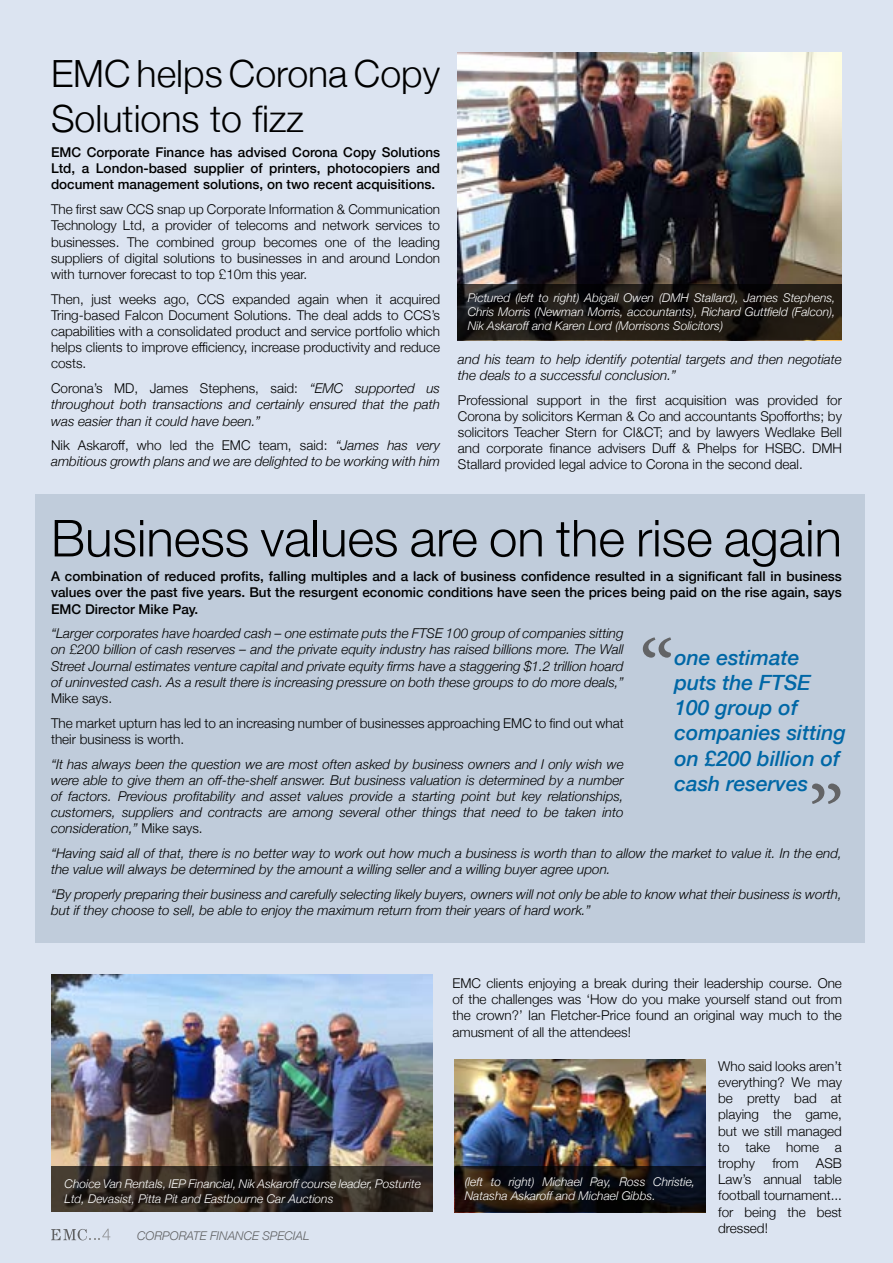
<style>
.page{position:relative;width:893px;height:1263px;background:#dce4f1}
.page>*{position:absolute;margin:0;border:0;box-sizing:border-box;transform-origin:0 0}
.t1{font:300 51px "Helvetica Neue";color:#000}
.t2{font:300 37.5px/45px "Helvetica Neue";color:#000}
.t3{font:italic 500 21px/25.2px "Helvetica Neue";color:#0067a6}
.t4{font:italic 300 13.5px/16.2px "Helvetica Neue";color:#000}
.t5{font:300 13.5px/16.2px "Helvetica Neue";color:#000;text-align:justify}
.t6{font:500 13.5px/16.2px "Helvetica Neue";color:#000;text-align:justify}
.t7{font:italic 300 12px/14.4px "Helvetica Neue";color:#fff}
.t8{font:italic 300 12px "Helvetica Neue";color:#5f6062}
.s1{font-style:normal}
</style>
<div class="page">
<svg style="left:51px;top:1229px;width:59px;height:11px"></svg>
<div style="left:35px;top:494px;width:830px;height:449px;background:#c0ccdb"></div>
<img style="left:458px;top:52px;width:384px;height:232px">
<svg style="left:458px;top:284px;width:384px;height:56px;background:#1c1713"></svg>
<svg style="left:643px;top:637px;width:28px;height:21px"></svg>
<svg style="left:812px;top:783px;width:28px;height:21px"></svg>
<img style="left:455px;top:1060px;width:251px;height:106px">
<img style="left:51px;top:974px;width:381px;height:192px">
<svg style="left:51px;top:1166px;width:382px;height:46px;background:#2b241e"></svg>
<svg style="left:455px;top:1166px;width:251px;height:46px;background:#151111"></svg>
<h2 class="t2" style="left:51px;top:49px;width:391px">EMC helps Corona Copy<br>Solutions to fizz</h2>
<p class="t6" style="left:51px;top:143px;width:391px">EMC Corporate Finance has advised Corona Copy Solutions Ltd, a London-based supplier of printers, photocopiers and document management solutions, on two recent acquisitions.</p>
<p class="t5" style="left:51px;top:200px;width:391px">The first saw CCS snap up Corporate Information &amp; Communication Technology Ltd, a provider of telecoms and network services to businesses. The combined group becomes one of the leading suppliers of digital solutions to businesses in and around London with turnover forecast to top £10m this year.</p>
<p class="t5" style="left:51px;top:290px;width:391px">Then, just weeks ago, CCS expanded again when it acquired Tring-based Falcon Document Solutions. The deal adds to CCS’s capabilities with a consolidated product and service portfolio which helps clients to improve efficiency, increase productivity and reduce costs.</p>
<p class="t4" style="left:51px;top:379px;width:391px;text-align:justify"><span class="s1">Corona’s MD, James Stephens, said:</span> “EMC supported us throughout both transactions and certainly ensured that the path was easier than it could have been.”</p>
<p class="t4" style="left:51px;top:436px;width:391px"><span class="s1">Nik Askaroff, who led the EMC team, said:</span> “James has very ambitious growth plans and we are delighted to be working with him</p>
<p class="t7" style="left:468px;top:289px;width:369px;text-align:justify">Pictured (left to right) Abigail Owen (DMH Stallard), James Stephens, Chris Morris (Newman Morris, accountants), Richard Guttfield (Falcon), Nik Askaroff and Karen Lord (Morrisons Solicitors)</p>
<p class="t4" style="left:458px;top:350px;width:386px">and his team to help identify potential targets and then negotiate the deals to a successful conclusion.”</p>
<p class="t5" style="left:458px;top:391px;width:386px">Professional support in the first acquisition was provided for Corona by solicitors Kerman &amp; Co and accountants Spofforths; by solicitors Teacher Stern for CI&amp;CT; and by lawyers Wedlake Bell and corporate finance advisers Duff &amp; Phelps for HSBC. DMH Stallard provided legal advice to Corona in the second deal.</p>
<h1 class="t1" style="left:51px;top:497px;width:792px">Business values are on the rise again</h1>
<p class="t6" style="left:51px;top:567px;width:792px">A combination of reduced profits, falling multiples and a lack of business confidence resulted in a significant fall in business values over the past five years. But the resurgent economic conditions have seen the prices being paid on the rise again, says EMC Director Mike Pay.</p>
<p class="t4" style="left:51px;top:624px;width:574px;text-align:justify">“Larger corporates have hoarded cash – one estimate puts the FTSE 100 group of companies sitting on £200 billion of cash reserves – and the private equity industry has raised billions more. The Wall Street Journal estimates venture capital and private equity firms have a staggering $1.2 trillion hoard of uninvested cash. As a result there is increasing pressure on both these groups to do more deals,”</p>
<p class="t5" style="left:51px;top:685px;width:574px;line-height:24.8px">Mike says.<br>The market upturn has led to an increasing number of businesses approaching EMC to find out what</p>
<p class="t5" style="left:51px;top:730px;width:135px">their business is worth.</p>
<p class="t4" style="left:51px;top:755px;width:574px;text-align:justify">“It has always been the question we are most often asked by business owners and I only wish we were able to give them an off-the-shelf answer. But business valuation is determined by a number of factors. Previous profitability and asset values provide a starting point but key relationships, customers, suppliers and contracts are among several other things that need to be taken into consideration,” <span class="s1">Mike says.</span></p>
<p class="t4" style="left:51px;top:844px;width:792px">“Having said all of that, there is no better way to work out how much a business is worth than to allow the market to value it. In the end, the value will always be determined by the amount a willing seller and a willing buyer agree upon.</p>
<p class="t4" style="left:51px;top:885px;width:792px">“By properly preparing their business and carefully selecting likely buyers, owners will not only be able to know what their business is worth, but if they choose to sell, be able to enjoy the maximum return from their years of hard work.”</p>
<h3 class="t3" style="left:674px;top:643px;width:173px">one estimate puts the FTSE<br>100 group of companies sitting on £200 billion of cash reserves</h3>
<p class="t5" style="left:452px;top:974px;width:391px">EMC clients enjoying a break during their leadership course. One of the challenges was ‘How do you make yourself stand out from the crown?’ Ian Fletcher-Price found an original way much to the amusment of all the attendees!</p>
<p class="t7" style="left:65px;top:1176px;width:358px">Choice Van Rentals, IEP Financial, Nik Askaroff course leader, Posturite<br>Ltd, Devasist, Pitta Pit and Eastbourne Car Auctions</p>
<p class="t7" style="left:465px;top:1174px;width:232px">(left to right) Michael Pay, Ross Christie,<br>Natasha Askaroff and Michael Gibbs.</p>
<p class="t8" style="left:137px;top:1226px;width:174px">CORPORATE FINANCE SPECIAL</p>
<p class="t5" style="left:718px;top:1057px;width:125px">Who said looks aren’t everything? We may be pretty bad at playing the game, but we still managed to take home a trophy</p>
<p class="t5" style="left:718px;top:1154px;width:125px;text-indent:98px">ASB Law’s annual table football tournament... for being the best dressed!</p>
<p class="t5" style="left:772px;top:1154px;width:28px">from</p>
</div>
